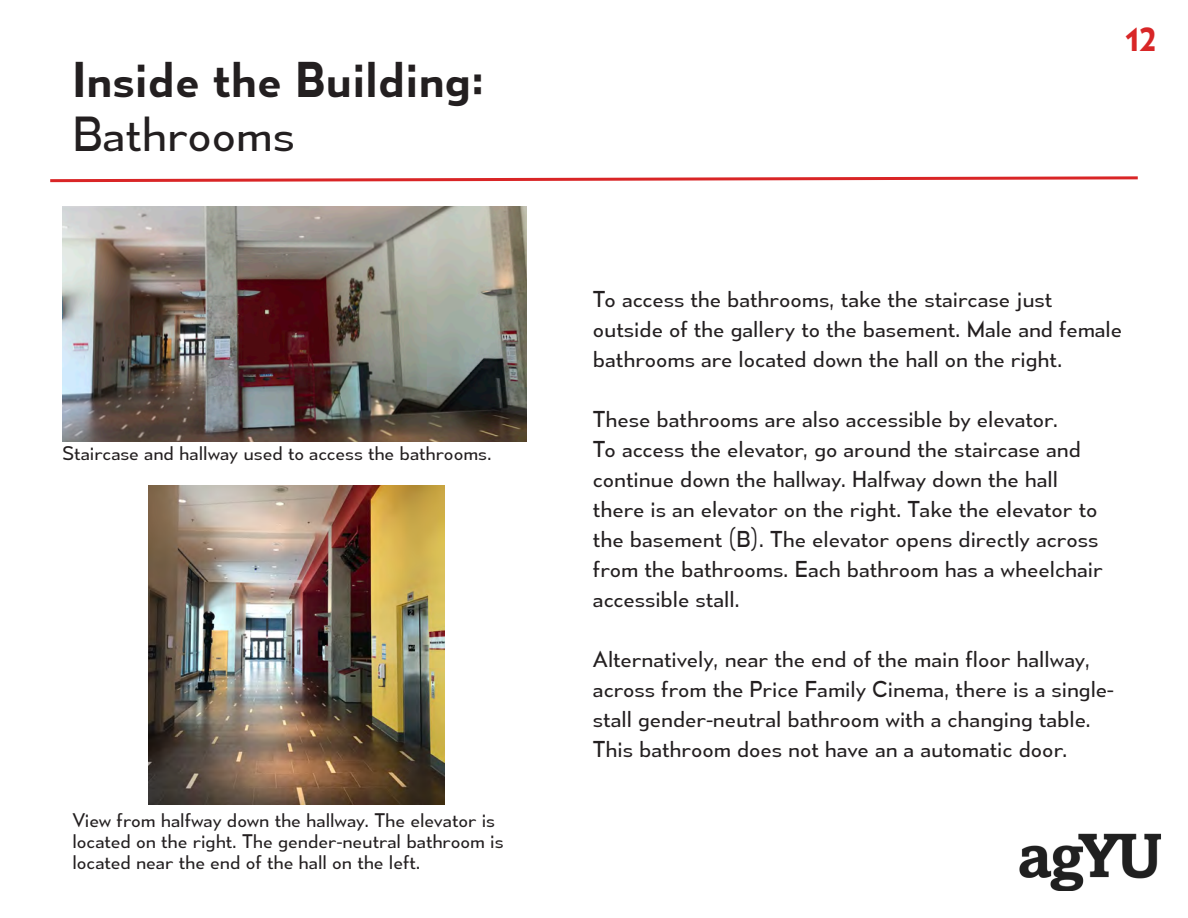
<style>
.page{position:relative;width:1188px;height:918px;background:#fff}
.page>*{position:absolute;margin:0;border:0;box-sizing:border-box;transform-origin:0 0}
.t1{font:45px "Mesmerize Sb";color:#231f20}
.t2{font:45px "Mesmerize Bk";color:#231f20}
.t3{font:30px "Mesmerize Sb";color:#d82627}
.t4{font:21px/30px "Mesmerize Bk";color:#231f20}
.t5{font:18px/21px "Mesmerize Bk";color:#231f20}
</style>
<div class="page">
<img style="left:1020px;top:833px;width:141px;height:58px">
<svg style="left:50px;top:176px;width:1088px;height:7px"></svg>
<img style="left:63px;top:206px;width:463px;height:236px">
<img style="left:149px;top:485px;width:295px;height:319px">
<p class="t1" style="left:72px;top:52px;width:413px">Inside the Building:</p>
<p class="t2" style="left:72px;top:106px;width:224px">Bathrooms</p>
<p class="t5" style="left:63px;top:443px;width:430px">Staircase and hallway used to access the bathrooms.</p>
<p class="t5" style="left:72px;top:810px;width:433px">View from halfway down the hallway. The elevator is located on the right. The gender-neutral bathroom is located near the end of the hall on the left.</p>
<p class="t3" style="left:1125px;top:22px;width:33px">12</p>
<p class="t4" style="left:593px;top:284px;width:531px">To access the bathrooms, take the staircase just outside of the gallery to the basement. Male and female bathrooms are located down the hall on the right.</p>
<p class="t4" style="left:593px;top:404px;width:511px">These bathrooms are also accessible by elevator.<br>To access the elevator, go around the staircase and continue down the hallway. Halfway down the hall there is an elevator on the right. Take the elevator to the basement (B). The elevator opens directly across from the bathrooms. Each bathroom has a wheelchair accessible stall.</p>
<p class="t4" style="left:593px;top:644px;width:522px">Alternatively, near the end of the main floor hallway, across from the Price Family Cinema, there is a single&shy;stall gender-neutral bathroom with a changing table.<br>This bathroom does not have an a automatic door.</p>
</div>
